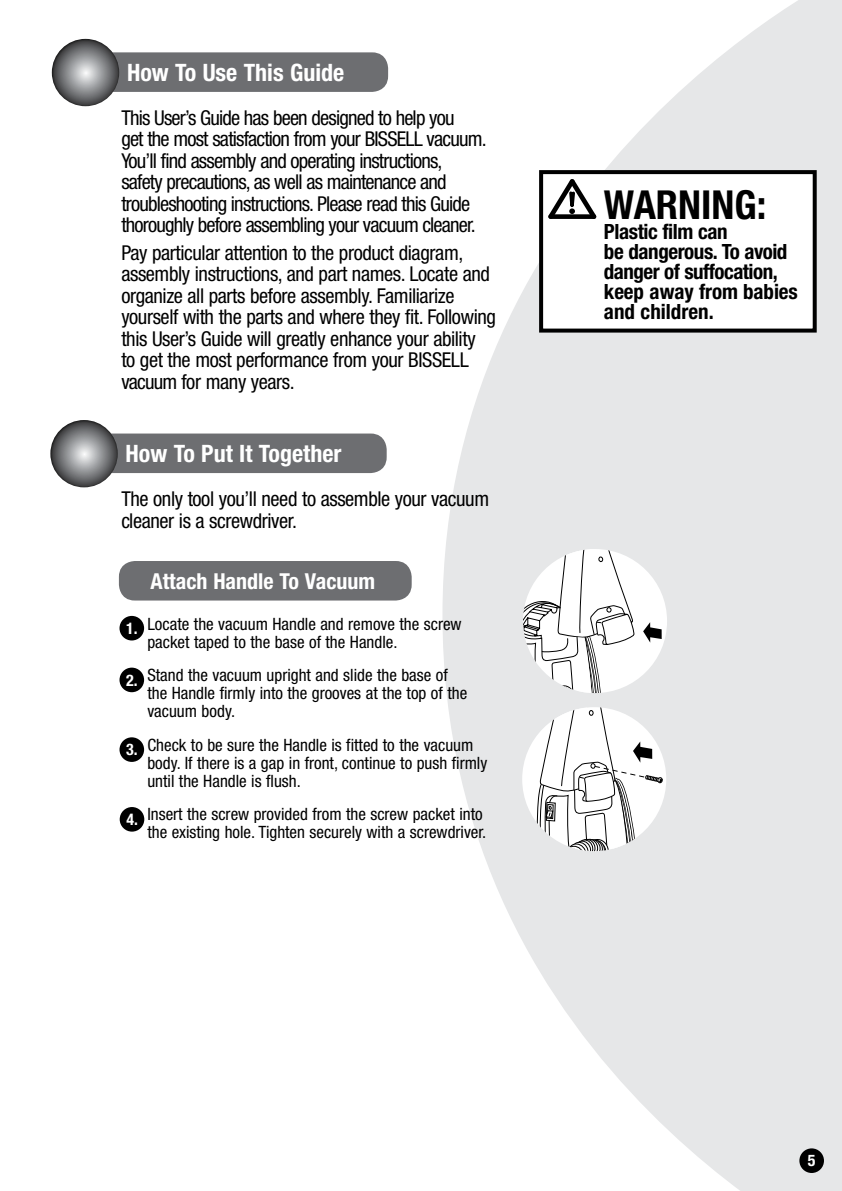
<style>
.page{position:relative;width:842px;height:1191px;background:#fff}
.page>*{position:absolute;margin:0;border:0;box-sizing:border-box;transform-origin:0 0}
.t1{font:700 condensed 40px "Helvetica Neue LT Std";color:#000}
.t2{font:700 condensed 24px "Helvetica Neue LT Std";color:#fff}
.t3{font:700 condensed 22px "Helvetica Neue LT Std";color:#fff}
.t4{font:700 condensed 21px/20px "Helvetica Neue LT Std";letter-spacing:-.02em;color:#000}
.t5{font:condensed 20.4px/21.6px "Helvetica Neue LT Std";letter-spacing:-.02em;color:#000}
.t6{font:condensed 20.4px/21.6px "Helvetica Neue LT Std";letter-spacing:-.04em;color:#000}
.t7{font:condensed 17px/18px "Helvetica Neue LT Std";color:#000}
.t8{font:700 condensed 16px "Helvetica Neue LT Std";color:#fff}
</style>
<div class="page">
<svg style="left:442px;top:0;width:400px;height:1191px;fill:#e6e7e8"></svg>
<div style="left:95px;top:52px;width:293px;height:40px;background:#6d6e71;border-radius:16px"></div>
<svg style="left:52px;top:39px;width:67px;height:67px"></svg>
<div style="left:119px;top:616px;width:25px;height:24px;background:#000;border-radius:50%"></div>
<div style="left:119px;top:561px;width:293px;height:39px;background:#6d6e71;border-radius:16px"></div>
<div style="left:799px;top:1148px;width:25px;height:25px;background:#000;border-radius:50%"></div>
<div style="left:94px;top:434px;width:293px;height:39px;background:#6d6e71;border-radius:16px"></div>
<svg style="left:50px;top:420px;width:68px;height:67px"></svg>
<div style="left:119px;top:668px;width:25px;height:24px;background:#000;border-radius:50%"></div>
<div style="left:119px;top:737px;width:25px;height:25px;background:#000;border-radius:50%"></div>
<div style="left:120px;top:807px;width:24px;height:25px;background:#000;border-radius:50%"></div>
<div style="left:541px;top:172px;width:273px;height:159px;background:#fff"></div>
<div style="left:539px;top:170px;width:277px;height:163px;border:4px solid #000"></div>
<svg style="left:548px;top:179px;width:49px;height:40px"></svg>
<div style="left:523px;top:549px;width:144px;height:144px;background:#fff;border-radius:50%"></div>
<svg style="left:523px;top:549px;width:112px;height:145px"></svg>
<svg style="left:643px;top:622px;width:18px;height:21px"></svg>
<div style="left:522px;top:707px;width:144px;height:144px;background:#fff;border-radius:50%"></div>
<svg style="left:536px;top:707px;width:127px;height:145px"></svg>
<h2 class="t2" style="left:127px;top:58px;width:219px">How To Use This Guide</h2>
<p class="t6" style="left:121px;top:106px;width:367px">This User’s Guide has been designed to help you<br>get the most satisfaction from your BISSELL vacuum.<br>You’ll find assembly and operating instructions, safety precautions, as well as maintenance and troubleshooting instructions. Please read this Guide thoroughly before assembling your vacuum cleaner.</p>
<p class="t5" style="left:121px;top:241px;width:376px">Pay particular attention to the product diagram, assembly instructions, and part names. Locate and organize all parts before assembly. Familiarize yourself with the parts and where they fit. Following this User’s Guide will greatly enhance your ability<br>to get the most performance from your BISSELL vacuum for many years.</p>
<h2 class="t2" style="left:126px;top:439px;width:217px">How To Put It Together</h2>
<p class="t5" style="left:121px;top:488px;width:369px">The only tool you’ll need to assemble your vacuum cleaner is a screwdriver.</p>
<p class="t3" style="left:151px;top:568px;width:226px">Attach Handle To Vacuum</p>
<p class="t8" style="left:126px;top:618px;width:13px">1.</p>
<p class="t8" style="left:126px;top:670px;width:13px">2.</p>
<p class="t8" style="left:126px;top:740px;width:13px">3.</p>
<p class="t8" style="left:126px;top:809px;width:13px">4.</p>
<p class="t7" style="left:147px;top:614px;width:316px">Locate the vacuum Handle and remove the screw packet taped to the base of the Handle.</p>
<p class="t7" style="left:147px;top:666px;width:321px">Stand the vacuum upright and slide the base of the Handle firmly into the grooves at the top of the vacuum body.</p>
<p class="t7" style="left:147px;top:735px;width:341px">Check to be sure the Handle is fitted to the vacuum body. If there is a gap in front, continue to push firmly until the Handle is flush.</p>
<p class="t7" style="left:147px;top:805px;width:340px">Insert the screw provided from the screw packet into the existing hole. Tighten securely with a screwdriver.</p>
<h1 class="t1" style="left:604px;top:181px;width:51px">Warning</h1>
<h1 class="t1" style="left:756px;top:181px;width:11px">:</h1>
<p class="t4" style="left:604px;top:222px;width:195px">Plastic film can<br>be dangerous. To avoid danger of suffocation, keep away from babies and children.</p>
<p class="t8" style="left:806px;top:1151px;width:13px">1.</p>
<p class="t8" style="left:808px;top:1151px;width:9px">5</p>
</div>
